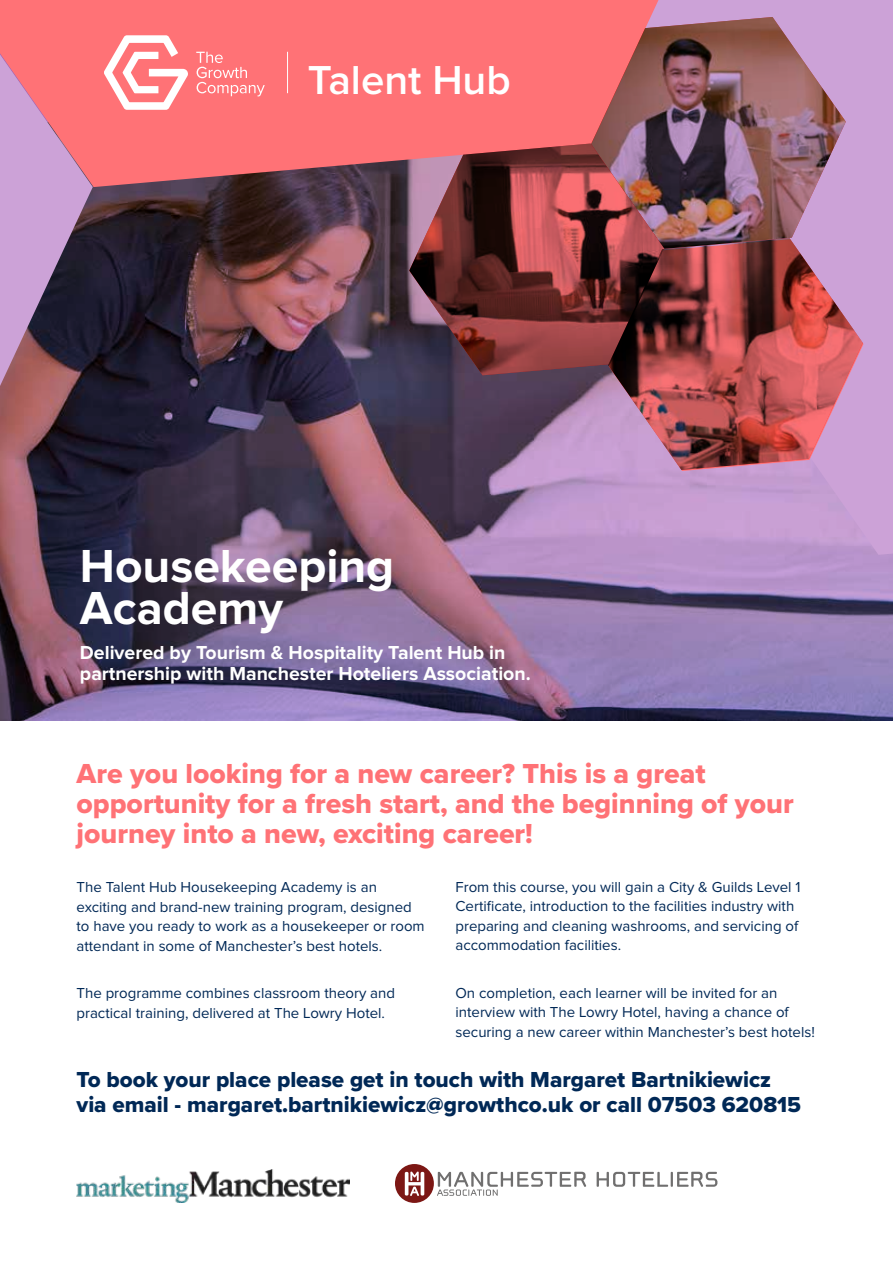
<style>
.page{position:relative;width:893px;height:1263px;background:#fff}
.page>*{position:absolute;margin:0;border:0;box-sizing:border-box;transform-origin:0 0}
.t1{font:700 48px/42px "Proxima Nova";color:#fff}
.t2{font:600 41.85px "Proxima Nova";color:#fff}
.t3{font:28.5px/30px "Proxima Nova Extrabld";color:#ff7276}
.t4{font:22.5px/25.5px "Proxima Nova Extrabld";color:#002856}
.t5{font:700 19.5px/21px "Proxima Nova";color:#fff}
.t6{font:15px/19.5px "Proxima Nova";color:#002856}
</style>
<div class="page">
<img style="left:0;top:187px;width:893px;height:534px">
<svg style="left:0;top:187px;width:93px;height:199px;background:#866788"></svg>
<svg style="left:0;top:0;width:591px;height:187px;background:#f37279"></svg>
<svg style="left:591px;top:0;width:302px;height:555px;background:#c89dd0"></svg>
<img style="left:77px;top:1169px;width:272px;height:34px">
<div style="left:395px;top:1164px;width:39px;height:39px;background:#7c1714;border-radius:50%"></div>
<svg style="left:405px;top:1171px;width:19px;height:25px"></svg>
<svg style="left:597px;top:1172px;width:120px;height:15px"></svg>
<svg style="left:437px;top:1172px;width:149px;height:24px"></svg>
<div style="left:597px;top:16px;width:255px;height:222px;background:#cca2d7"></div>
<img style="left:591px;top:17px;width:255px;height:221px">
<svg style="left:196px;top:52px;width:69px;height:44px;background:#ff868a"></svg>
<svg style="left:104px;top:35px;width:84px;height:75px"></svg>
<hr style="left:287px;top:52px;width:1px;height:41px;background:#fff">
<img style="left:409px;top:144px;width:255px;height:231px">
<img style="left:608px;top:238px;width:255px;height:232px">
<h2 class="t2" style="left:308px;top:61px;width:204px">Talent Hub</h2>
<h1 class="t1" style="left:80px;top:547px;width:316px">Housekeeping<br>Academy</h1>
<h3 class="t5" style="left:80px;top:643px;width:452px">Delivered by Tourism &amp; Hospitality Talent Hub in partnership with Manchester Hoteliers Association.</h3>
<h3 class="t3" style="left:77px;top:758px;width:719px">Are you looking for a new career? This is a great opportunity for a fresh start, and the beginning of your journey into a new, exciting career!</h3>
<p class="t6" style="left:77px;top:878px;width:350px">The Talent Hub Housekeeping Academy is an exciting and brand-new training program, designed to have you ready to work as a housekeeper or room attendant in some of Manchester’s best hotels.</p>
<p class="t6" style="left:77px;top:984px;width:320px">The programme combines classroom theory and practical training, delivered at The Lowry Hotel.</p>
<p class="t6" style="left:455px;top:878px;width:347px">From this course, you will gain a City &amp; Guilds Level 1<br>Certificate, introduction to the facilities industry with preparing and cleaning washrooms, and servicing of accommodation facilities.</p>
<p class="t6" style="left:455px;top:984px;width:361px">On completion, each learner will be invited for an interview with The Lowry Hotel, having a chance of securing a new career within Manchester’s best hotels!</p>
<h3 class="t4" style="left:77px;top:1066px;width:726px">To book your place please get in touch with Margaret Bartnikiewicz via email - margaret.bartnikiewicz@growthco.uk or call 07503 620815</h3>
</div>
